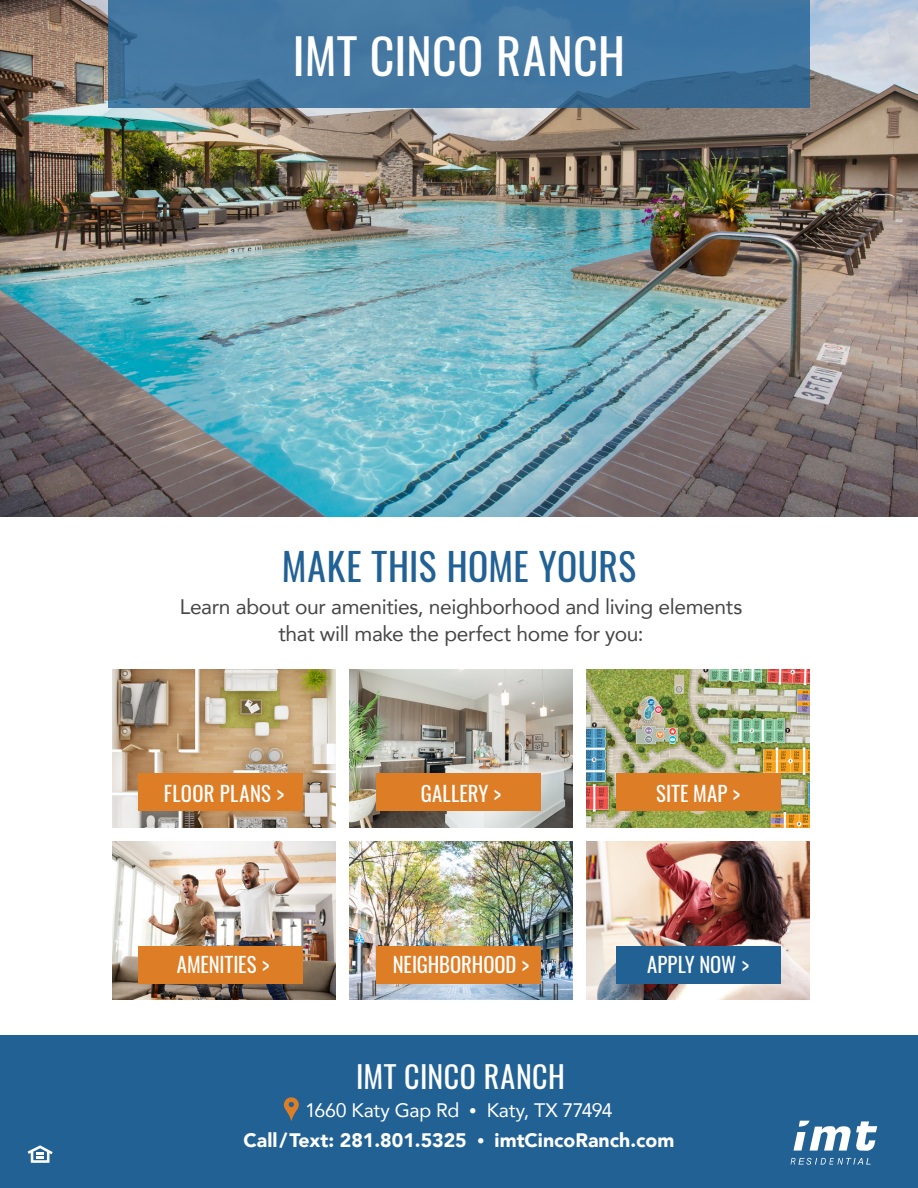
<style>
.page{position:relative;width:918px;height:1188px;background:#fff}
.page>*{position:absolute;margin:0;border:0;box-sizing:border-box;transform-origin:0 0}
.t1{font:48px "Oswald";letter-spacing:.005em;color:#fff}
.t2{font:37.5px "Oswald";letter-spacing:.01em;color:#216194}
.t3{font:30px "Oswald";letter-spacing:.01em;color:#fff}
.t4{font:21px/27px "Avenir";letter-spacing:-.015em;color:#464647;text-align:center}
.t5{font:20.7px "Oswald";letter-spacing:.005em;color:#fff}
.t6{font:900 19.5px/30px "Avenir";color:#fff;text-align:center}
.s1{font-weight:400}
.s2{font-weight:300;font-size:15px}
</style>
<div class="page">
<img style="left:113px;top:842px;width:222px;height:158px">
<img style="left:113px;top:670px;width:222px;height:157px">
<img style="left:0;top:0;width:918px;height:516px">
<img style="left:350px;top:670px;width:222px;height:157px">
<img style="left:350px;top:842px;width:222px;height:158px">
<img style="left:587px;top:842px;width:222px;height:158px">
<svg style="left:108px;top:0;width:702px;height:108px;background:#41759f"></svg>
<div style="left:0;top:1036px;width:918px;height:152px;background:#216194"></div>
<svg style="left:28px;top:1145px;width:25px;height:18px"></svg>
<div style="left:138px;top:773px;width:164px;height:38px;background:#dd7e27"></div>
<div style="left:138px;top:946px;width:164px;height:38px;background:#dd7e27"></div>
<div style="left:377px;top:773px;width:164px;height:38px;background:#dd7e27"></div>
<div style="left:377px;top:946px;width:164px;height:38px;background:#dd7e27"></div>
<div style="left:616px;top:946px;width:164px;height:38px;background:#216194"></div>
<svg style="left:791px;top:1158px;width:80px;height:7px"></svg>
<svg style="left:793px;top:1121px;width:84px;height:30px"></svg>
<svg style="left:284px;top:1097px;width:15px;height:24px"></svg>
<img style="left:587px;top:670px;width:222px;height:157px">
<div style="left:616px;top:773px;width:164px;height:38px;background:#dd7e27"></div>
<h1 class="t1" style="left:293px;top:14px;width:334px">IMT CINCO RANCH</h1>
<h2 class="t2" style="left:282px;top:533px;width:356px">MAKE THIS HOME YOURS</h2>
<p class="t4" style="left:180px;top:593px;width:564px">Learn about our amenities, neighborhood and living elements that will make the perfect home for you:</p>
<p class="t5" style="left:164px;top:775px;width:122px">FLOOR PLANS &gt;</p>
<p class="t5" style="left:421px;top:775px;width:82px">GALLERY &gt;</p>
<p class="t5" style="left:656px;top:775px;width:85px">SITE MAP &gt;</p>
<p class="t5" style="left:177px;top:946px;width:94px">AMENITIES &gt;</p>
<p class="t5" style="left:393px;top:946px;width:138px">NEIGHBORHOOD &gt;</p>
<p class="t5" style="left:647px;top:946px;width:103px">APPLY NOW &gt;</p>
<h3 class="t3" style="left:356px;top:1050px;width:210px">IMT CINCO RANCH</h3>
<p class="t6" style="left:244px;top:1095px;width:432px"><span class="s1">1660 Katy Gap Rd</span> <span class="s2">•</span> <span class="s1">Katy, TX 77494<br></span>Call/Text: 281.801.5325 <span class="s2">•</span> imtCincoRanch.com</p>
</div>
